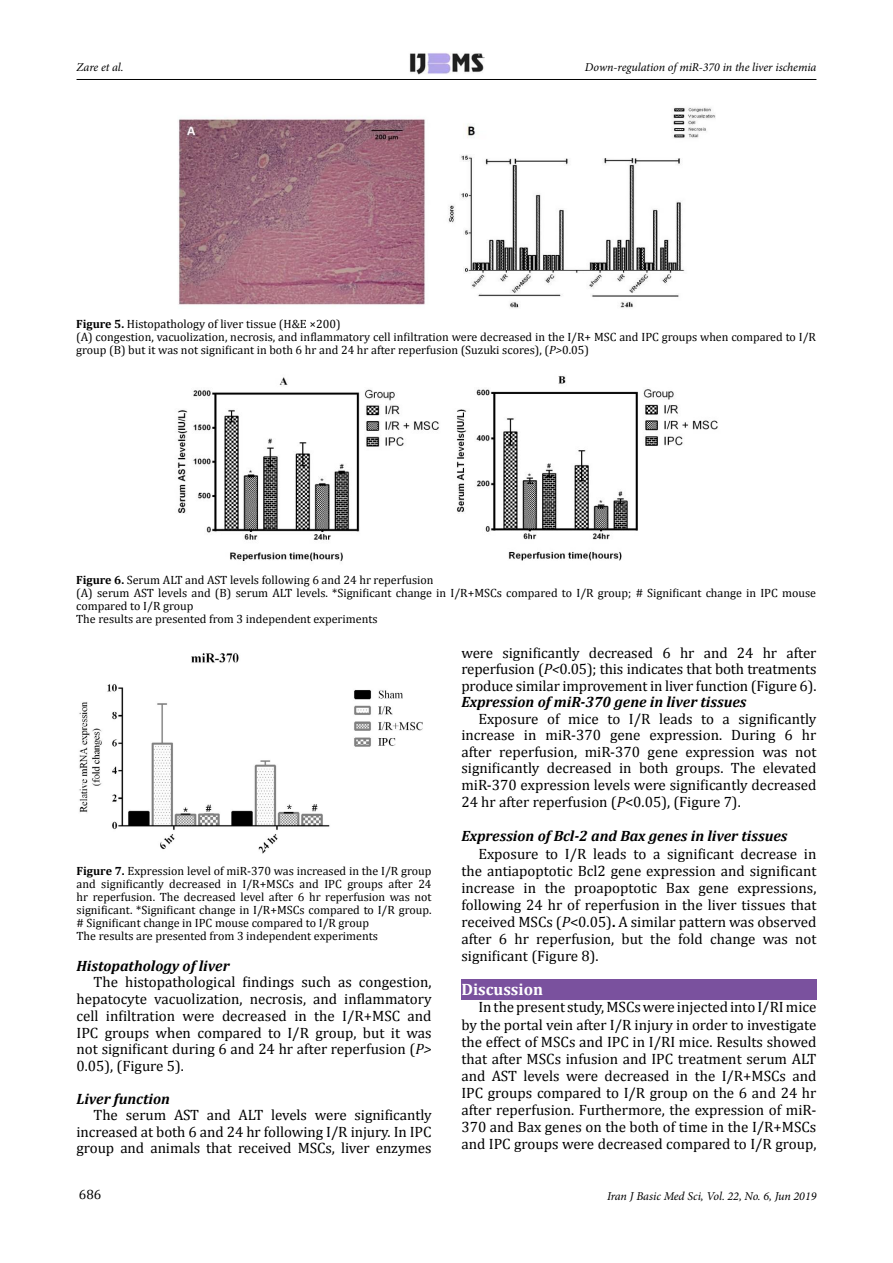
<style>
.page{position:relative;width:893px;height:1263px;background:#fff}
.page>*{position:absolute;margin:0;border:0;box-sizing:border-box;transform-origin:0 0}
.t1{font:700 16.5px "Cambria";color:#fff}
.t2{font:15px/17.1px "Cambria";color:#000;text-align:justify}
.t3{font:italic 700 15px "Cambria";color:#000}
.t4{font:13.5px "Cambria";color:#000}
.t5{font:12px/12.9px "Cambria";color:#000}
.t6{font:italic 12px "Minion Pro";letter-spacing:-.005em;color:#000}
.s1{font-weight:700}
.s2{font-style:italic}
</style>
<div class="page">
<img style="left:409px;top:53px;width:76px;height:21px">
<hr style="left:77px;top:79px;width:739px;height:1px;background:#000">
<div style="left:461px;top:979px;width:355px;height:21px;background:#7a519e"></div>
<img style="left:178px;top:107px;width:538px;height:202px">
<img style="left:177px;top:376px;width:541px;height:186px">
<img style="left:79px;top:653px;width:344px;height:201px">
<p class="t6" style="left:77px;top:59px;width:49px">Zare et al.</p>
<p class="t6" style="left:585px;top:59px;width:233px">Down-regulation of miR-370 in the liver ischemia</p>
<p class="t5" style="left:76px;top:317px;width:741px"><span class="s1">Figure 5.</span> Histopathology of liver tissue (H&amp;E ×200)<br>(A) congestion, vacuolization, necrosis, and inflammatory cell infiltration were decreased in the I/R+ MSC and IPC groups when compared to I/R group (B) but it was not significant in both 6 hr and 24 hr after reperfusion (Suzuki scores), (<span class="s2">P&gt;</span>0.05)</p>
<p class="t5" style="left:76px;top:574px;width:741px"><span class="s1">Figure 6.</span> Serum ALT and AST levels following 6 and 24 hr reperfusion<br>(A) serum AST levels and (B) serum ALT levels. *Significant change in I/R+MSCs compared to I/R group; # Significant change in IPC mouse compared to I/R group<br>The results are presented from 3 independent experiments</p>
<p class="t5" style="left:77px;top:864px;width:357px"><span class="s1">Figure 7.</span> Expression level of miR-370 was increased in the I/R group and significantly decreased in I/R+MSCs and IPC groups after 24 hr reperfusion. The decreased level after 6 hr reperfusion was not significant. *Significant change in I/R+MSCs compared to I/R group. # Significant change in IPC mouse compared to I/R group<br>The results are presented from 3 independent experiments</p>
<p class="t3" style="left:77px;top:955px;width:154px">Histopathology of liver</p>
<p class="t2" style="left:77px;top:974px;width:357px;line-height:16.6px;text-indent:17px">The histopathological findings such as congestion, hepatocyte vacuolization, necrosis, and inflammatory cell infiltration were decreased in the I/R+MSC and IPC groups when compared to I/R group, but it was not significant during 6 and 24 hr after reperfusion (<span class="s2">P&gt; </span>0.05), (Figure 5).</p>
<p class="t3" style="left:77px;top:1088px;width:95px">Liver function</p>
<p class="t2" style="left:77px;top:1107px;width:357px;line-height:16.5px;text-indent:17px">The serum AST and ALT levels were significantly increased at both 6 and 24 hr following I/R injury. In IPC group and animals that received MSCs, liver enzymes</p>
<p class="t4" style="left:79px;top:1187px;width:24px">686</p>
<p class="t2" style="left:461px;top:644px;width:357px;line-height:16.5px">were significantly decreased 6 hr and 24 hr after reperfusion (<span class="s2">P&lt;</span>0.05); this indicates that both treatments produce similar improvement in liver function (Figure 6).</p>
<p class="t3" style="left:461px;top:692px;width:287px">Expression of miR-370 gene in liver tissues</p>
<p class="t2" style="left:461px;top:710px;width:357px;line-height:16.6px;text-indent:17px">Exposure of mice to I/R leads to a significantly increase in miR-370 gene expression. During 6 hr after reperfusion, miR-370 gene expression was not significantly decreased in both groups. The elevated miR-370 expression levels were significantly decreased 24 hr after reperfusion (<span class="s2">P</span>&lt;0.05), (Figure 7).</p>
<p class="t3" style="left:461px;top:826px;width:328px">Expression of Bcl-2 and Bax genes in liver tissues</p>
<p class="t2" style="left:461px;top:845px;width:357px;text-indent:17px">Exposure to I/R leads to a significant decrease in the antiapoptotic Bcl2 gene expression and significant increase in the proapoptotic Bax gene expressions, following 24 hr of reperfusion in the liver tissues that received MSCs (<span class="s2">P</span>&lt;0.05)<span class="s1">.</span> A similar pattern was observed after 6 hr reperfusion, but the fold change was not significant (Figure 8).</p>
<p class="t1" style="left:461px;top:978px;width:83px">Discussion</p>
<p class="t2" style="left:461px;top:999px;width:357px;text-indent:17px">In the present study, MSCs were injected into I/RI mice by the portal vein after I/R injury in order to investigate the effect of MSCs and IPC in I/RI mice. Results showed that after MSCs infusion and IPC treatment serum ALT and AST levels were decreased in the I/R+MSCs and IPC groups compared to I/R group on the 6 and 24 hr after reperfusion. Furthermore, the expression of miR-370 and Bax genes on the both of time in the I/R+MSCs and IPC groups were decreased compared to I/R group,</p>
<p class="t6" style="left:607px;top:1187px;width:211px">Iran J Basic Med Sci, Vol. 22, No. 6, Jun 2019</p>
</div>
